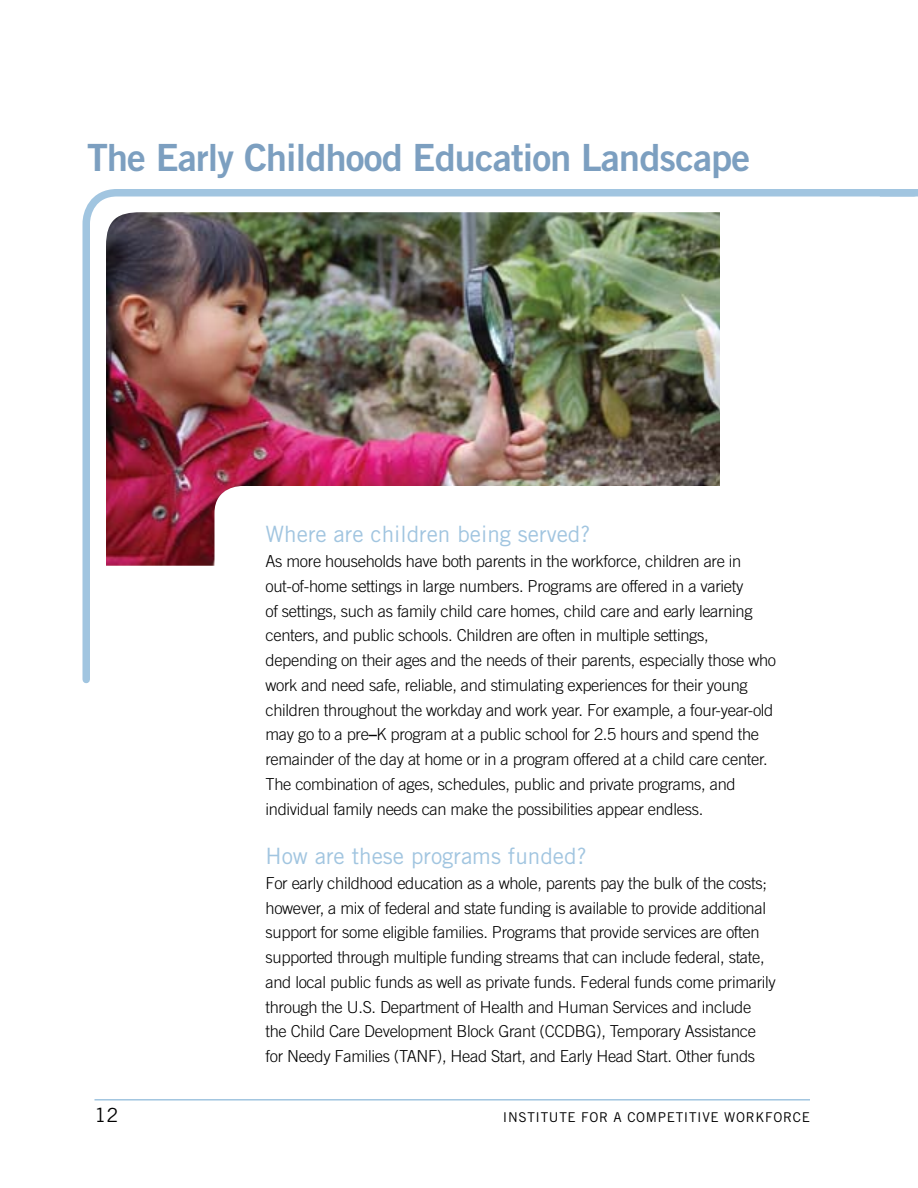
<style>
.page{position:relative;width:918px;height:1188px;background:#fff}
.page>*{position:absolute;margin:0;border:0;box-sizing:border-box;transform-origin:0 0}
.t1{font:37.5px "Trade Gothic Bold Two";letter-spacing:-.02em;color:#7c9fc0}
.t2{font:22.5px "Trade Gothic";color:#a1c5e0}
.t3{font:19.5px "Trade Gothic";color:#000}
.t4{font:300 16.5px/24.8px "Trade Gothic";letter-spacing:-.02em;color:#000}
.t5{font:13.5px "Trade Gothic";letter-spacing:.05em;color:#000}
.s1{font-weight:700}
</style>
<div class="page">
<hr style="left:94px;top:1099px;width:716px;height:2px;background:#a1c5e0">
<svg style="left:82px;top:189px;width:836px;height:495px"></svg>
<div style="left:880px;top:189px;width:38px;height:7px;background:#a1c5e0"></div>
<svg style="left:106px;top:566px;width:108px;height:118px"></svg>
<img style="left:106px;top:212px;width:614px;height:354px">
<div style="left:214px;top:486px;width:535px;height:353px;background:#fff;border-radius:27px"></div>
<h1 class="t1" style="left:87px;top:134px;width:665px">The Early Childhood Education Landscape</h1>
<h2 class="t2" style="left:265px;top:521px;width:326px">Where are children being served?</h2>
<p class="t4" style="left:265px;top:549px;width:512px">As more households have both parents in the workforce, children are in out-of-home settings in large numbers. Programs are offered in a variety<br>of settings, such as family child care homes, child care and early learning centers, and public schools. Children are often in multiple settings, depending on their ages and the needs of their parents, especially those who work and need safe, reliable, and stimulating experiences for their young children throughout the workday and work year. For example, a four-year-old may go to a pre<span class="s1">–</span>K program at a public school for 2.5 hours and spend the remainder of the day at home or in a program offered at a child care center.<br>The combination of ages, schedules, public and private programs, and individual family needs can make the possibilities appear endless.</p>
<h2 class="t2" style="left:265px;top:842px;width:323px">How are these programs funded?</h2>
<p class="t4" style="left:265px;top:870px;width:512px">For early childhood education as a whole, parents pay the bulk of the costs; however, a mix of federal and state funding is available to provide additional support for some eligible families. Programs that provide services are often supported through multiple funding streams that can include federal, state, and local public funds as well as private funds. Federal funds come primarily through the U.S. Department of Health and Human Services and include the Child Care Development Block Grant (CCDBG), Temporary Assistance for Needy Families (TANF), Head Start, and Early Head Start. Other funds</p>
<p class="t3" style="left:94px;top:1103px;width:25px">12</p>
<p class="t5" style="left:503px;top:1109px;width:309px">INSTITUTE FOR A COMPETITIVE WORKFORCE</p>
</div>
